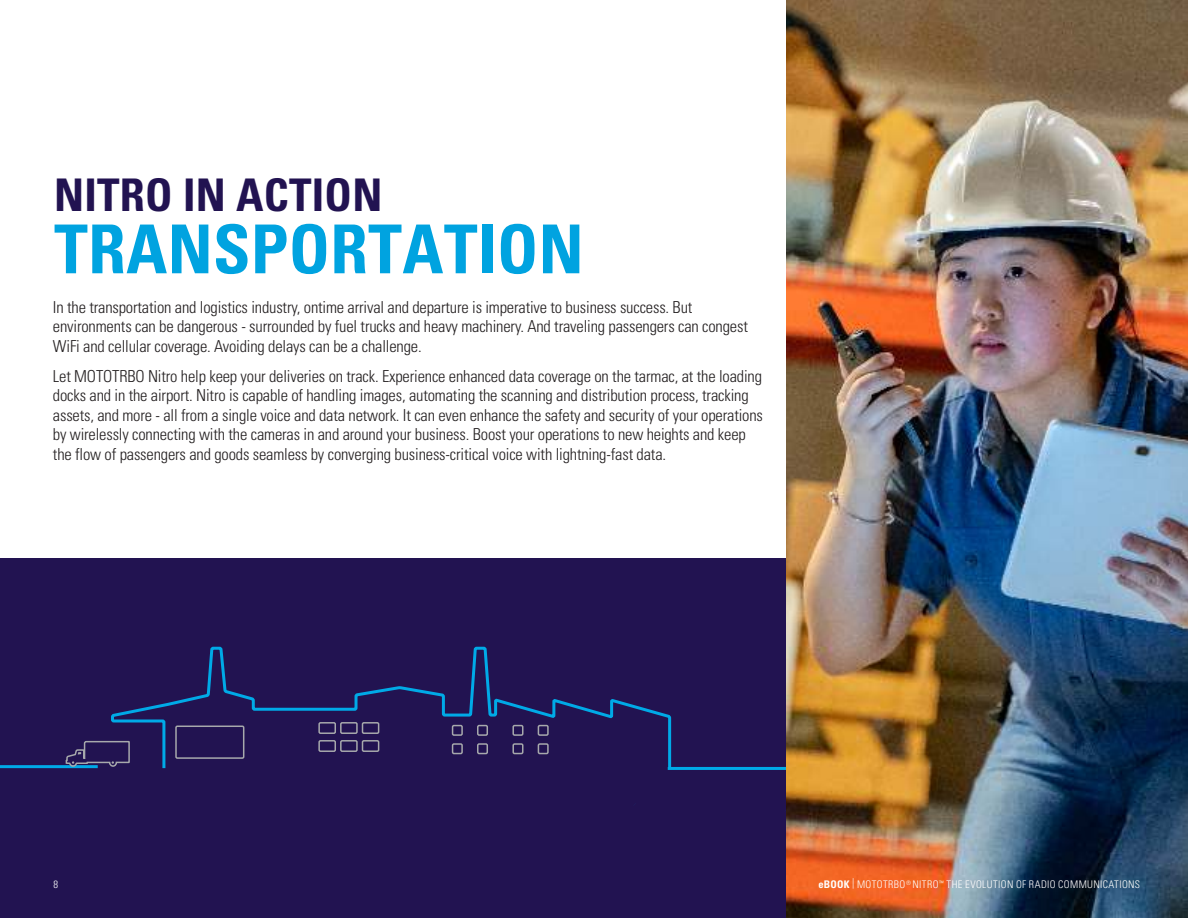
<style>
.page{position:relative;width:1188px;height:918px;background:#fff}
.page>*{position:absolute;margin:0;border:0;box-sizing:border-box;transform-origin:0 0}
.t1{font:700 condensed 67.5px "Univers";letter-spacing:.005em;color:#00a3e0}
.t2{font:700 condensed 45px "Univers";letter-spacing:.005em;color:#221351}
.t3{font:300 condensed 16.5px/19.5px "Univers";letter-spacing:-.01em;color:#231f20}
.t4{font:300 condensed 10.5px "Univers";letter-spacing:.035em;color:#fff}
.s1{font-weight:700}
</style>
<div class="page">
<div style="left:0;top:558px;width:786px;height:360px;background:#221351"></div>
<hr style="left:668px;top:767px;width:127px;height:3px;background:#00aae7">
<svg style="left:131px;top:646px;width:541px;height:124px"></svg>
<div style="left:175px;top:726px;width:69px;height:33px;border:2px solid #a7a9ac"></div>
<div style="left:318px;top:740px;width:18px;height:12px;border:2px solid #a7a9ac"></div>
<div style="left:318px;top:722px;width:18px;height:12px;border:2px solid #a7a9ac"></div>
<div style="left:340px;top:740px;width:18px;height:12px;border:2px solid #a7a9ac"></div>
<div style="left:340px;top:722px;width:18px;height:12px;border:2px solid #a7a9ac"></div>
<div style="left:362px;top:740px;width:17px;height:12px;border:2px solid #a7a9ac"></div>
<div style="left:362px;top:722px;width:17px;height:12px;border:2px solid #a7a9ac"></div>
<div style="left:452px;top:743px;width:11px;height:11px;border:2px solid #a7a9ac"></div>
<div style="left:452px;top:725px;width:11px;height:11px;border:2px solid #a7a9ac"></div>
<div style="left:477px;top:743px;width:11px;height:11px;border:2px solid #a7a9ac"></div>
<div style="left:477px;top:725px;width:11px;height:11px;border:2px solid #a7a9ac"></div>
<div style="left:512px;top:743px;width:11px;height:11px;border:2px solid #a7a9ac"></div>
<div style="left:512px;top:725px;width:11px;height:11px;border:2px solid #a7a9ac"></div>
<div style="left:538px;top:743px;width:11px;height:11px;border:2px solid #a7a9ac"></div>
<div style="left:538px;top:725px;width:11px;height:11px;border:2px solid #a7a9ac"></div>
<svg style="left:0;top:710px;width:131px;height:59px"></svg>
<img style="left:786px;top:0;width:402px;height:918px">
<h2 class="t2" style="left:54px;top:178px;width:330px">NITRO IN ACTION</h2>
<h1 class="t1" style="left:54px;top:224px;width:531px">TRANSPORTATION</h1>
<p class="t3" style="left:53px;top:299px;width:696px">In the transportation and logistics industry, ontime arrival and departure is imperative to business success. But environments can be dangerous - surrounded by fuel trucks and heavy machinery. And traveling passengers can congest<br>WiFi and cellular coverage. Avoiding delays can be a challenge.</p>
<p class="t3" style="left:53px;top:368px;width:712px">Let MOTOTRBO Nitro help keep your deliveries on track. Experience enhanced data coverage on the tarmac, at the loading docks and in the airport. Nitro is capable of handling images, automating the scanning and distribution process, tracking assets, and more - all from a single voice and data network. It can even enhance the safety and security of your operations by wirelessly connecting with the cameras in and around your business. Boost your operations to new heights and keep the flow of passengers and goods seamless by converging business-critical voice with lightning-fast data.</p>
<p class="t4" style="left:54px;top:880px;width:6px">8</p>
<p class="t4" style="left:818px;top:880px;width:323px"><span class="s1">eBOOK</span> | MOTOTRBO<sup>®</sup> NITRO<sup>™</sup> THE EVOLUTION OF RADIO COMMUNICATIONS</p>
</div>
